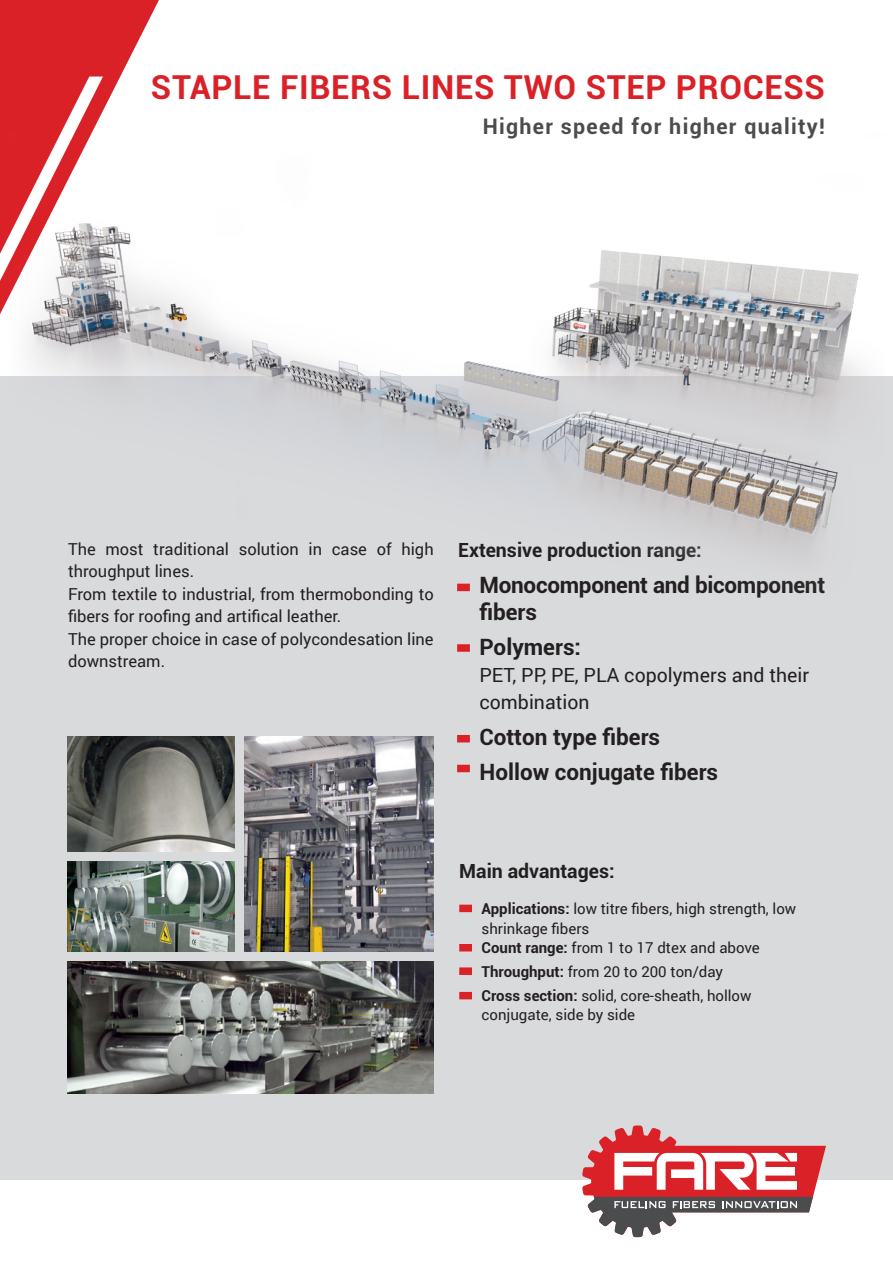
<style>
.page{position:relative;width:893px;height:1263px;background:#fff}
.page>*{position:absolute;margin:0;border:0;box-sizing:border-box;transform-origin:0 0}
.t1{font:700 33px "Roboto";letter-spacing:.02em;color:#da2128}
.t2{font:700 22.5px/27px "Roboto";color:#231f20}
.t3{font:700 21.45px "Roboto";letter-spacing:.06em;color:#4b4c4d}
.t4{font:19.5px/27px "Roboto";color:#231f20}
.t5{font:700 19.5px "Roboto";color:#231f20}
.t6{font:16.5px/22.5px "Roboto";color:#231f20}
.t7{font:15px/19.5px "Roboto";color:#231f20}
.s1{font-weight:700}
</style>
<div class="page">
<div style="left:0;top:376px;width:893px;height:804px;background:#d9dadc"></div>
<div style="left:457px;top:644px;width:13px;height:8px;background:#da2128"></div>
<svg style="left:582px;top:1125px;width:244px;height:112px"></svg>
<div style="left:459px;top:992px;width:13px;height:7px;background:#da2128"></div>
<div style="left:459px;top:905px;width:13px;height:7px;background:#da2128"></div>
<div style="left:459px;top:967px;width:13px;height:8px;background:#da2128"></div>
<div style="left:459px;top:944px;width:13px;height:7px;background:#da2128"></div>
<div style="left:457px;top:735px;width:13px;height:7px;background:#da2128"></div>
<div style="left:457px;top:765px;width:13px;height:7px;background:#da2128"></div>
<svg style="left:0;top:0;width:159px;height:314px;fill:#da2128"></svg>
<svg style="left:0;top:77px;width:103px;height:204px;background:#df454a"></svg>
<img style="left:68px;top:961px;width:366px;height:132px">
<img style="left:245px;top:736px;width:189px;height:215px">
<img style="left:68px;top:861px;width:167px;height:90px">
<img style="left:68px;top:736px;width:167px;height:115px">
<img style="left:10px;top:134px;width:854px;height:458px">
<p class="t1" style="left:151px;top:64px;width:675px">STAPLE FIBERS LINES TWO STEP PROCESS</p>
<p class="t3" style="left:483px;top:111px;width:344px">Higher speed for higher quality!</p>
<p class="t6" style="left:68px;top:537px;width:367px">The most traditional solution in case of high throughput lines.</p>
<p class="t6" style="left:68px;top:582px;width:367px">From textile to industrial, from thermobonding to fibers for roofing and artifical leather.</p>
<p class="t6" style="left:68px;top:627px;width:367px">The proper choice in case of polycondesation line downstream.</p>
<p class="t5" style="left:458px;top:537px;width:245px">Extensive production range:</p>
<p class="t2" style="left:479px;top:570px;width:347px">Monocomponent and bicomponent fibers</p>
<p class="t2" style="left:479px;top:633px;width:103px">Polymers:</p>
<p class="t4" style="left:479px;top:661px;width:331px">PET, PP, PE, PLA copolymers and their combination</p>
<p class="t2" style="left:479px;top:722px;width:182px">Cotton type fibers</p>
<p class="t2" style="left:479px;top:758px;width:240px">Hollow conjugate fibers</p>
<p class="t5" style="left:459px;top:857px;width:157px">Main advantages:</p>
<p class="t7" style="left:482px;top:898px;width:316px"><span class="s1">Applications:</span> low titre fibers, high strength, low shrinkage fibers</p>
<p class="t7" style="left:482px;top:937px;width:280px"><span class="s1">Count range:</span> from 1 to 17 dtex and above</p>
<p class="t7" style="left:482px;top:961px;width:243px"><span class="s1">Throughput:</span> from 20 to 200 ton/day</p>
<p class="t7" style="left:482px;top:985px;width:271px"><span class="s1">Cross section:</span> solid, core-sheath, hollow conjugate, side by side</p>
</div>
